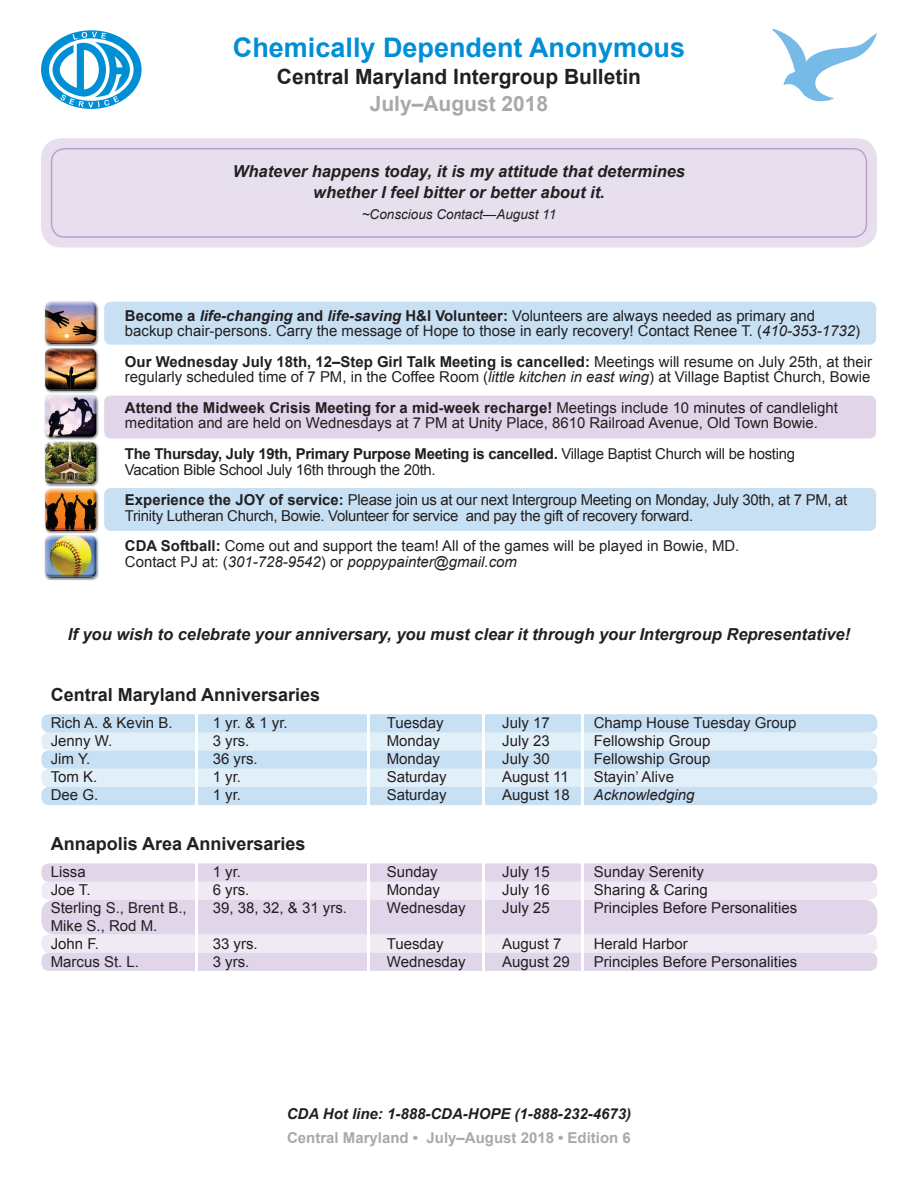
<style>
.page{position:relative;width:918px;height:1188px;background:#fff}
.page>*{position:absolute;margin:0;border:0;box-sizing:border-box;transform-origin:0 0}
.t1{font:700 27px "Arial";color:#008fd5}
.t2{font:700 21px "Arial";color:#231f20}
.t3{font:700 21px "Arial";color:#a8a9ad}
.t4{font:700 18px "Arial";color:#231f20}
.t5{font:italic 700 16.5px/21px "Arial";color:#231f20;text-align:center}
.t6{font:15px/15.3px "Arial";color:#231f20}
.t7{font:15px/15.3px "Arial";letter-spacing:-.02em;color:#231f20}
.t8{font:italic 700 15px "Arial";color:#231f20}
.t9{font:700 15px "Arial";color:#a8a9ad}
.t10{font:italic 15px "Arial";color:#231f20}
.t11{font:italic 13.5px "Arial";color:#231f20}
.s1{font-weight:700}
.s2{font-weight:700;font-style:italic}
.s3{font-style:italic}
</style>
<div class="page">
<svg style="left:41px;top:30px;width:101px;height:79px"></svg>
<svg style="left:772px;top:29px;width:105px;height:72px"></svg>
<div style="left:41px;top:138px;width:836px;height:110px;background:#e7dfee;border-radius:20px"></div>
<svg style="left:51px;top:148px;width:816px;height:90px"></svg>
<div style="left:104px;top:302px;width:772px;height:43px;background:#c7e0f3;border-radius:7px"></div>
<div style="left:104px;top:396px;width:772px;height:43px;background:#e0d5e9;border-radius:7px"></div>
<div style="left:104px;top:488px;width:772px;height:43px;background:#c7e0f3;border-radius:7px"></div>
<img style="left:44px;top:301px;width:55px;height:45px">
<img style="left:45px;top:302px;width:4px;height:40px">
<img style="left:44px;top:395px;width:55px;height:138px">
<img style="left:49px;top:489px;width:44px;height:1px">
<img style="left:45px;top:489px;width:4px;height:36px">
<img style="left:44px;top:348px;width:55px;height:45px">
<svg style="left:48px;top:343px;width:4px;height:7px"></svg>
<img style="left:48px;top:389px;width:43px;height:2px">
<img style="left:45px;top:349px;width:4px;height:40px">
<img style="left:71px;top:349px;width:25px;height:40px">
<img style="left:49px;top:395px;width:44px;height:1px">
<img style="left:48px;top:436px;width:46px;height:1px">
<svg style="left:45px;top:396px;width:4px;height:6px"></svg>
<img style="left:44px;top:535px;width:55px;height:45px">
<img style="left:48px;top:577px;width:43px;height:1px">
<img style="left:45px;top:536px;width:51px;height:41px">
<img style="left:48px;top:483px;width:43px;height:1px">
<img style="left:45px;top:443px;width:4px;height:39px">
<div style="left:41px;top:882px;width:836px;height:18px;background:#efeaf4;border-radius:7px"></div>
<div style="left:41px;top:934px;width:836px;height:19px;background:#efeaf4;border-radius:7px"></div>
<div style="left:41px;top:863px;width:836px;height:19px;background:#e0d5e9;border-radius:7px"></div>
<div style="left:41px;top:953px;width:836px;height:18px;background:#e0d5e9;border-radius:7px"></div>
<div style="left:41px;top:900px;width:836px;height:34px;background:#e0d5e9;border-radius:14px"></div>
<hr style="left:482px;top:859px;width:3px;height:122px;background:#fff">
<hr style="left:367px;top:859px;width:3px;height:122px;background:#fff">
<hr style="left:195px;top:859px;width:3px;height:122px;background:#fff">
<hr style="left:581px;top:859px;width:3px;height:122px;background:#fff">
<div style="left:41px;top:732px;width:836px;height:19px;background:#e1eff9;border-radius:7px"></div>
<div style="left:41px;top:769px;width:836px;height:18px;background:#e1eff9;border-radius:7px"></div>
<div style="left:41px;top:714px;width:836px;height:18px;background:#c7e0f3;border-radius:7px"></div>
<div style="left:41px;top:751px;width:836px;height:18px;background:#c7e0f3;border-radius:7px"></div>
<div style="left:41px;top:787px;width:836px;height:18px;background:#c7e0f3;border-radius:7px"></div>
<hr style="left:482px;top:710px;width:3px;height:100px;background:#fff">
<hr style="left:367px;top:710px;width:3px;height:100px;background:#fff">
<hr style="left:195px;top:710px;width:3px;height:100px;background:#fff">
<hr style="left:581px;top:710px;width:3px;height:100px;background:#fff">
<h1 class="t1" style="left:233px;top:30px;width:454px">Chemically Dependent Anonymous</h1>
<h2 class="t2" style="left:277px;top:63px;width:366px">Central Maryland Intergroup Bulletin</h2>
<h2 class="t3" style="left:370px;top:90px;width:180px">July–August 2018</h2>
<p class="t5" style="left:233px;top:162px;width:454px">Whatever happens today, it is my attitude that determines whether I feel bitter or better about it.</p>
<p class="t11" style="left:362px;top:206px;width:196px">~Conscious Contact—August 11</p>
<p class="t11" style="left:457px;top:203px;width:5px">.</p>
<p class="t6" style="left:125px;top:308px;width:737px"><span class="s1">Become a</span> <span class="s2">life-changing</span> <span class="s1">and</span> <span class="s2">life-saving</span> <span class="s1">H&amp;I Volunteer:</span> Volunteers are always needed as primary and backup chair-persons. Carry the message of Hope to those in early recovery! Contact Renee T. (<span class="s3">410-353-1732</span>)</p>
<p class="t6" style="left:125px;top:354px;width:749px"><span class="s1">Our Wednesday July 18th, 12–Step Girl Talk Meeting is cancelled:</span> Meetings will resume on July 25th, at their regularly scheduled time of 7 PM, in the Coffee Room (<span class="s3">little kitchen in east wing</span>) at Village Baptist Church, Bowie</p>
<p class="t6" style="left:125px;top:400px;width:714px"><span class="s1">Attend the Midweek Crisis Meeting for a mid-week recharge!</span> Meetings include 10 minutes of candlelight meditation and are held on Wednesdays at 7 PM at Unity Place, 8610 Railroad Avenue, Old Town Bowie.</p>
<p class="t7" style="left:125px;top:446px;width:672px"><span class="s1">The Thursday, July 19th, Primary Purpose Meeting is cancelled.</span> Village Baptist Church will be hosting<br>Vacation Bible School July 16th through the 20th.</p>
<p class="t7" style="left:125px;top:493px;width:724px"><span class="s1">Experience the JOY of service:</span> Please join us at our next Intergroup Meeting on Monday, July 30th, at 7 PM, at<br>Trinity Lutheran Church, Bowie. Volunteer for service and pay the gift of recovery forward.</p>
<p class="t6" style="left:125px;top:539px;width:616px"><span class="s1">CDA Softball:</span> Come out and support the team! All of the games will be played in Bowie, MD.<br>Contact PJ at: (<span class="s3">301-728-9542</span>) or <span class="s3">poppypainter@gmail.com</span></p>
<p class="t5" style="left:68px;top:625px;width:784px">If you wish to celebrate your anniversary, you must clear it through your Intergroup Representative!</p>
<p class="t4" style="left:51px;top:683px;width:271px">Central Maryland Anniversaries</p>
<p class="t6" style="left:51px;top:715px;width:123px">Rich A. &amp; Kevin B.</p>
<p class="t6" style="left:213px;top:715px;width:77px">1 yr. &amp; 1 yr.</p>
<p class="t6" style="left:387px;top:715px;width:58px">Tuesday</p>
<p class="t6" style="left:502px;top:715px;width:49px">July 17</p>
<p class="t6" style="left:594px;top:715px;width:204px">Champ House Tuesday Group</p>
<p class="t6" style="left:51px;top:733px;width:63px">Jenny W.</p>
<p class="t6" style="left:213px;top:733px;width:38px">3 yrs.</p>
<p class="t6" style="left:387px;top:733px;width:55px">Monday</p>
<p class="t6" style="left:502px;top:733px;width:49px">July 23</p>
<p class="t6" style="left:594px;top:733px;width:118px">Fellowship Group</p>
<p class="t6" style="left:51px;top:751px;width:41px">Jim Y.</p>
<p class="t6" style="left:213px;top:751px;width:47px">36 yrs.</p>
<p class="t6" style="left:387px;top:751px;width:55px">Monday</p>
<p class="t6" style="left:502px;top:751px;width:49px">July 30</p>
<p class="t6" style="left:594px;top:751px;width:118px">Fellowship Group</p>
<p class="t6" style="left:51px;top:769px;width:48px">Tom K.</p>
<p class="t6" style="left:213px;top:769px;width:30px">1 yr.</p>
<p class="t6" style="left:387px;top:769px;width:62px">Saturday</p>
<p class="t6" style="left:502px;top:769px;width:68px">August 11</p>
<p class="t6" style="left:594px;top:769px;width:82px">Stayin’ Alive</p>
<p class="t6" style="left:51px;top:787px;width:49px">Dee G.</p>
<p class="t6" style="left:213px;top:787px;width:30px">1 yr.</p>
<p class="t6" style="left:387px;top:787px;width:62px">Saturday</p>
<p class="t6" style="left:502px;top:787px;width:69px">August 18</p>
<p class="t10" style="left:594px;top:785px;width:102px">Acknowledging</p>
<p class="t4" style="left:51px;top:832px;width:256px">Annapolis Area Anniversaries</p>
<p class="t6" style="left:51px;top:864px;width:37px">Lissa</p>
<p class="t6" style="left:213px;top:864px;width:30px">1 yr.</p>
<p class="t6" style="left:387px;top:864px;width:52px">Sunday</p>
<p class="t6" style="left:502px;top:864px;width:49px">July 15</p>
<p class="t6" style="left:594px;top:864px;width:112px">Sunday Serenity</p>
<p class="t6" style="left:51px;top:882px;width:41px">Joe T.</p>
<p class="t6" style="left:213px;top:882px;width:38px">6 yrs.</p>
<p class="t6" style="left:387px;top:882px;width:55px">Monday</p>
<p class="t6" style="left:502px;top:882px;width:49px">July 16</p>
<p class="t6" style="left:594px;top:882px;width:116px">Sharing &amp; Caring</p>
<p class="t6" style="left:51px;top:900px;width:137px">Sterling S., Brent B.,</p>
<p class="t6" style="left:213px;top:900px;width:136px">39, 38, 32, &amp; 31 yrs.</p>
<p class="t6" style="left:387px;top:900px;width:80px">Wednesday</p>
<p class="t6" style="left:502px;top:900px;width:49px">July 25</p>
<p class="t6" style="left:594px;top:900px;width:205px">Principles Before Personalities</p>
<p class="t6" style="left:51px;top:917px;width:108px;line-height:18px">Mike S., Rod M.<br>John F.</p>
<p class="t6" style="left:213px;top:936px;width:47px">33 yrs.</p>
<p class="t6" style="left:387px;top:936px;width:58px">Tuesday</p>
<p class="t6" style="left:502px;top:936px;width:61px">August 7</p>
<p class="t6" style="left:594px;top:936px;width:96px">Herald Harbor</p>
<p class="t6" style="left:51px;top:954px;width:90px">Marcus St. L.</p>
<p class="t6" style="left:213px;top:954px;width:38px">3 yrs.</p>
<p class="t6" style="left:387px;top:954px;width:80px">Wednesday</p>
<p class="t6" style="left:502px;top:954px;width:69px">August 29</p>
<p class="t6" style="left:594px;top:954px;width:205px">Principles Before Personalities</p>
<p class="t8" style="left:287px;top:1104px;width:346px">CDA Hot line: 1-888-CDA-HOPE (1-888-232-4673)</p>
<p class="t9" style="left:287px;top:1128px;width:345px">Central Maryland • July–August 2018 • Edition 6</p>
</div>
